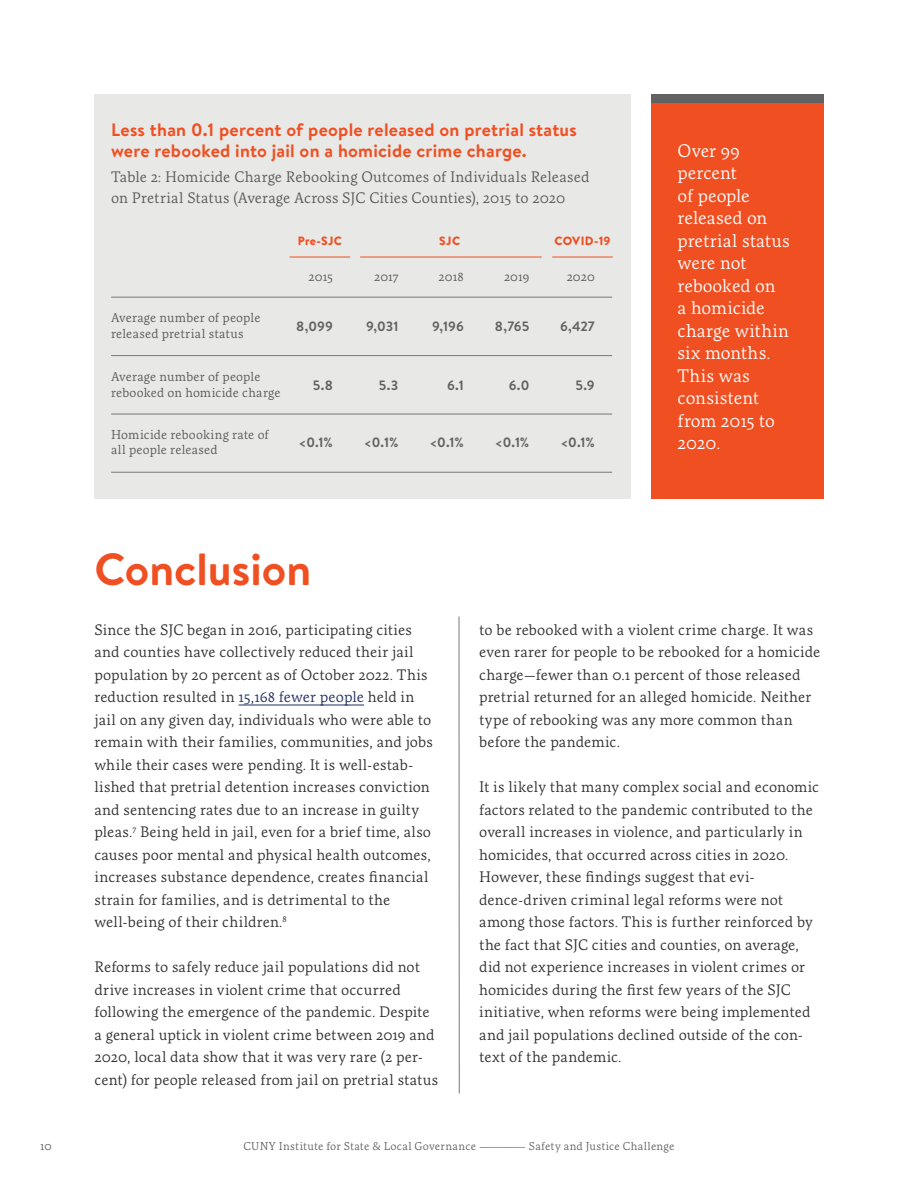
<style>
.page{position:relative;width:918px;height:1188px;background:#fff}
.page>*{position:absolute;margin:0;border:0;box-sizing:border-box;transform-origin:0 0}
.t1{font:700 45px "Brandon Text";color:#f04f21}
.Sidebar_Header_White{font:18px/22.5px "Artigo";letter-spacing:-.005em;color:#fff}
.Chart_Title{font:700 18px/21.8px "Brandon Text";letter-spacing:.015em;color:#f04f21}
.Body_Copy{font:15px/22.5px "Artigo";letter-spacing:.005em;color:#2e2e2e}
.Chart_Subhead_Center{font:15px/21px "Artigo";letter-spacing:.005em;color:#585858}
.Chart_Description_Ca{font:700 13.5px "Brandon Text";color:#626262}
.Chart_Label{font:12.75px/15.8px "Artigo";letter-spacing:.01em;color:#585858}
.Chart_Title_Centered{font:900 12px "Brandon Text";letter-spacing:.03em;color:#f04f21}
.t2{font:12px "Artigo";color:#626262}
.t3{font:11.25px "Artigo";letter-spacing:.02em;color:#626262}
.s1{color:#1f2e63}
</style>
<div class="page">
<hr style="left:459px;top:617px;width:1px;height:477px;background:#777">
<hr style="left:239px;top:705px;width:125px;height:1px;background:#1f2e63">
<div style="left:95px;top:94px;width:536px;height:406px;background:#e8e8e6"></div>
<hr style="left:111px;top:297px;width:501px;height:1px;background:#777">
<hr style="left:111px;top:355px;width:501px;height:1px;background:#777">
<hr style="left:111px;top:414px;width:501px;height:1px;background:#777">
<hr style="left:111px;top:472px;width:501px;height:1px;background:#777">
<div style="left:651px;top:94px;width:173px;height:406px;background:#f04f21"></div>
<div style="left:651px;top:94px;width:173px;height:9px;background:#626262"></div>
<hr style="left:290px;top:257px;width:60px;height:1px;background:#f04f21">
<hr style="left:552px;top:257px;width:61px;height:1px;background:#f04f21">
<hr style="left:360px;top:257px;width:182px;height:1px;background:#f04f21">
<p class="Chart_Title" style="left:111px;top:118px;width:467px">Less than 0.1 percent of people released on pretrial status were rebooked into jail on a homicide crime charge.</p>
<p class="Chart_Subhead_Center" style="left:111px;top:166px;width:480px">Table 2: Homicide Charge Rebooking Outcomes of Individuals Released on Pretrial Status (Average Across SJC Cities Counties), 2015 to 2020</p>
<p class="Chart_Title_Centered" style="left:298px;top:232px;width:46px">Pre-SJC</p>
<p class="Chart_Title_Centered" style="left:439px;top:232px;width:22px">SJC</p>
<p class="Chart_Title_Centered" style="left:554px;top:232px;width:58px">COVID-19</p>
<p class="Chart_Label" style="left:111px;top:310px;width:151px">Average number of people released pretrial status</p>
<p class="Chart_Label" style="left:111px;top:369px;width:171px">Average number of people rebooked on homicide charge</p>
<p class="Chart_Label" style="left:111px;top:426px;width:159px">Homicide rebooking rate of all people released</p>
<p class="Chart_Label" style="left:309px;top:268px;width:26px">2015</p>
<p class="Chart_Label" style="left:374px;top:268px;width:26px">2017</p>
<p class="Chart_Label" style="left:439px;top:268px;width:27px">2018</p>
<p class="Chart_Label" style="left:504px;top:268px;width:27px">2019</p>
<p class="Chart_Label" style="left:567px;top:268px;width:30px">2020</p>
<p class="Chart_Description_Ca" style="left:296px;top:317px;width:38px">8,099</p>
<p class="Chart_Description_Ca" style="left:366px;top:317px;width:34px">9,031</p>
<p class="Chart_Description_Ca" style="left:432px;top:317px;width:33px">9,196</p>
<p class="Chart_Description_Ca" style="left:495px;top:317px;width:36px">8,765</p>
<p class="Chart_Description_Ca" style="left:560px;top:317px;width:36px">6,427</p>
<p class="Chart_Description_Ca" style="left:313px;top:375px;width:22px">5.8</p>
<p class="Chart_Description_Ca" style="left:379px;top:375px;width:21px">5.3</p>
<p class="Chart_Description_Ca" style="left:447px;top:375px;width:18px">6.1</p>
<p class="Chart_Description_Ca" style="left:509px;top:375px;width:22px">6.0</p>
<p class="Chart_Description_Ca" style="left:576px;top:375px;width:21px">5.9</p>
<p class="Chart_Description_Ca" style="left:298px;top:433px;width:36px">&lt;0.1%</p>
<p class="Chart_Description_Ca" style="left:364px;top:433px;width:36px">&lt;0.1%</p>
<p class="Chart_Description_Ca" style="left:429px;top:433px;width:36px">&lt;0.1%</p>
<p class="Chart_Description_Ca" style="left:495px;top:433px;width:36px">&lt;0.1%</p>
<p class="Chart_Description_Ca" style="left:560px;top:433px;width:36px">&lt;0.1%</p>
<p class="Sidebar_Header_White" style="left:678px;top:139px;width:114px">Over 99 percent<br>of people released on pretrial status were not rebooked on<br>a homicide charge within six months.<br>This was consistent from 2015 to<br>2020.</p>
<h1 class="t1" style="left:94px;top:538px;width:218px">Conclusion</h1>
<p class="Body_Copy" style="left:94px;top:618px;width:340px">Since the SJC began in 2016, participating cities and counties have collectively reduced their jail population by 20 percent as of October 2022. This reduction resulted in <span class="s1">15,168 fewer people</span> held in jail on any given day, individuals who were able to remain with their families, communities, and jobs while their cases were pending. It is well-estab&shy;lished that pretrial detention increases conviction and sentencing rates due to an increase in guilty pleas.<sup>7</sup> Being held in jail, even for a brief time, also causes poor mental and physical health outcomes, increases substance dependence, creates financial strain for families, and is detrimental to the well-being of their children.<sup>8</sup></p>
<p class="Body_Copy" style="left:94px;top:955px;width:345px">Reforms to safely reduce jail populations did not drive increases in violent crime that occurred following the emergence of the pandemic. Despite a general uptick in violent crime between 2019 and 2020, local data show that it was very rare (2 per&shy;cent) for people released from jail on pretrial status</p>
<p class="Body_Copy" style="left:479px;top:618px;width:343px">to be rebooked with a violent crime charge. It was even rarer for people to be rebooked for a homicide charge—fewer than 0.1 percent of those released pretrial returned for an alleged homicide. Neither type of rebooking was any more common than before the pandemic.</p>
<p class="Body_Copy" style="left:479px;top:775px;width:341px">It is likely that many complex social and economic factors related to the pandemic contributed to the overall increases in violence, and particularly in homicides, that occurred across cities in 2020.<br>However, these findings suggest that evi&shy;dence-driven criminal legal reforms were not among those factors. This is further reinforced by the fact that SJC cities and counties, on average, did not experience increases in violent crimes or homicides during the first few years of the SJC initiative, when reforms were being implemented and jail populations declined outside of the con&shy;text of the pandemic.</p>
<p class="t2" style="left:40px;top:1138px;width:13px">10</p>
<p class="t3" style="left:243px;top:1139px;width:433px">CUNY Institute for State &amp; Local Governance —————— Safety and Justice Challenge</p>
</div>
